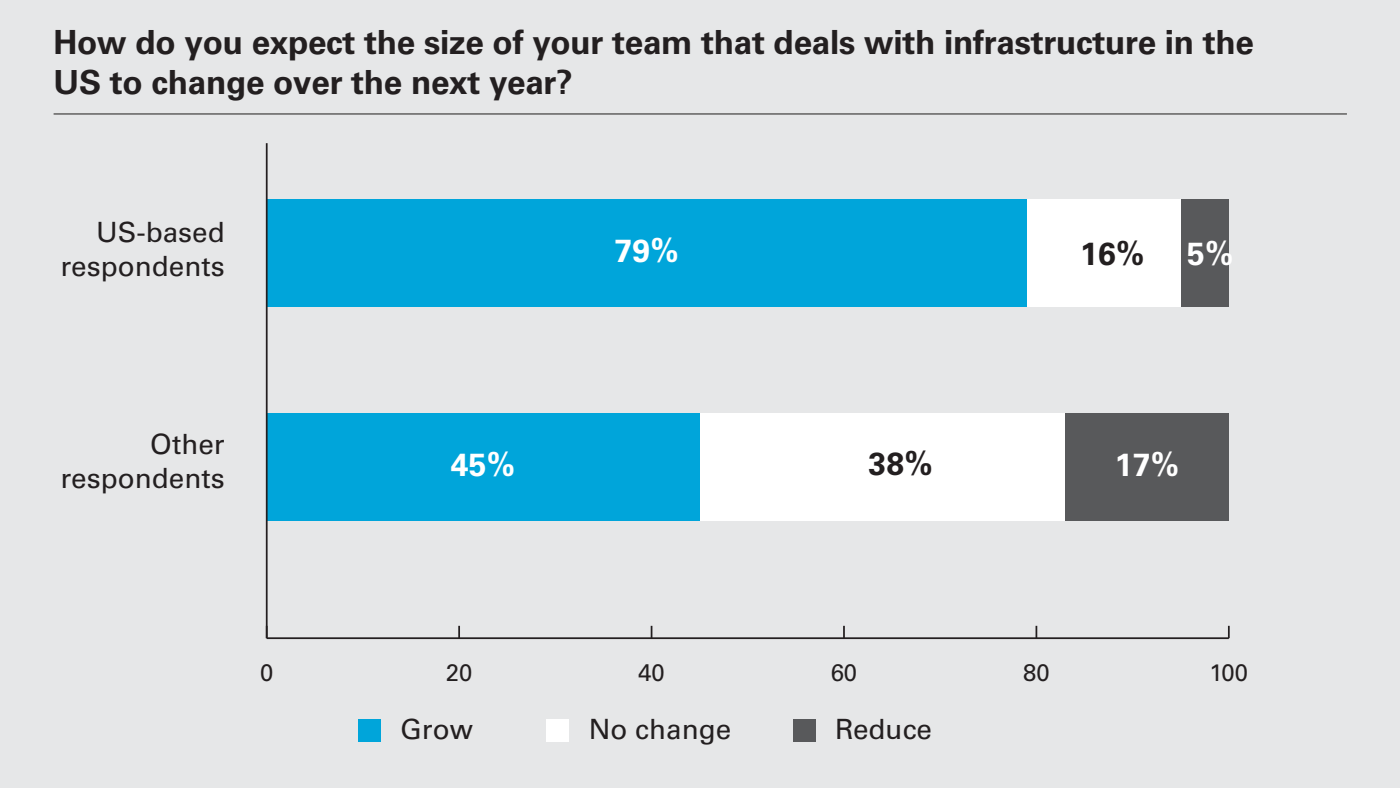
<style>
.page{position:relative;width:1400px;height:788px;background:#e6e7e8}
.page>*{position:absolute;margin:0;border:0;box-sizing:border-box;transform-origin:0 0}
.t1{font:700 33.25px/39.9px "Univers LT Pro 65";letter-spacing:-.01em;color:#231f20}
.t2{font:700 31.85px "Univers LT Pro 65";color:#fff}
.t3{font:700 31.85px "Univers LT Pro 65";color:#231f20}
.t4{font:27.91px/33.5px "Univers LT Pro 55 Roman";color:#231f20;text-align:right}
.t5{font:23.89px "Univers LT Pro 55 Roman";color:#231f20}
</style>
<div class="page">
<hr style="left:54px;top:113px;width:1293px;height:1px;background:#1d1d1b">
<hr style="left:267px;top:637px;width:962px;height:2px;background:#231f20">
<svg style="left:458px;top:625px;width:2px;height:13px"></svg>
<svg style="left:651px;top:625px;width:1px;height:12px"></svg>
<svg style="left:843px;top:625px;width:2px;height:12px"></svg>
<svg style="left:1036px;top:625px;width:1px;height:12px"></svg>
<svg style="left:1228px;top:625px;width:2px;height:13px"></svg>
<div style="left:1181px;top:199px;width:48px;height:107px;background:#58595b"></div>
<div style="left:1065px;top:413px;width:164px;height:107px;background:#58595b"></div>
<div style="left:1027px;top:199px;width:154px;height:107px;background:#fff"></div>
<div style="left:700px;top:413px;width:365px;height:107px;background:#fff"></div>
<div style="left:267px;top:199px;width:760px;height:107px;background:#00a5da"></div>
<div style="left:267px;top:413px;width:433px;height:107px;background:#00a5da"></div>
<div style="left:358px;top:719px;width:23px;height:23px;background:#00a5da"></div>
<div style="left:547px;top:719px;width:22px;height:23px;background:#fff"></div>
<div style="left:793px;top:719px;width:23px;height:23px;background:#58595b"></div>
<hr style="left:266px;top:143px;width:2px;height:495px;background:#231f20">
<p class="t1" style="left:54px;top:23px;width:1202px">How do you expect the size of your team that deals with infrastructure in the<br>US to change over the next year?</p>
<p class="t4" style="left:60px;top:216px;width:166px">US-based respondents</p>
<p class="t4" style="left:60px;top:427px;width:166px">Other respondents</p>
<p class="t2" style="left:615px;top:232px;width:66px">79%</p>
<p class="t3" style="left:1080px;top:235px;width:66px">16%</p>
<p class="t2" style="left:1187px;top:235px;width:48px">5%</p>
<p class="t2" style="left:451px;top:446px;width:66px">45%</p>
<p class="t3" style="left:868px;top:445px;width:66px">38%</p>
<p class="t2" style="left:1115px;top:446px;width:66px">17%</p>
<p class="t5" style="left:260px;top:657px;width:15px">0</p>
<p class="t5" style="left:446px;top:657px;width:28px">20</p>
<p class="t5" style="left:638px;top:657px;width:28px">40</p>
<p class="t5" style="left:831px;top:657px;width:28px">60</p>
<p class="t5" style="left:1023px;top:657px;width:28px">80</p>
<p class="t5" style="left:1209px;top:657px;width:40px">100</p>
<p class="t4" style="left:400px;top:712px;width:74px">Grow</p>
<p class="t4" style="left:589px;top:712px;width:144px">No change</p>
<p class="t4" style="left:835px;top:712px;width:99px">Reduce</p>
</div>
